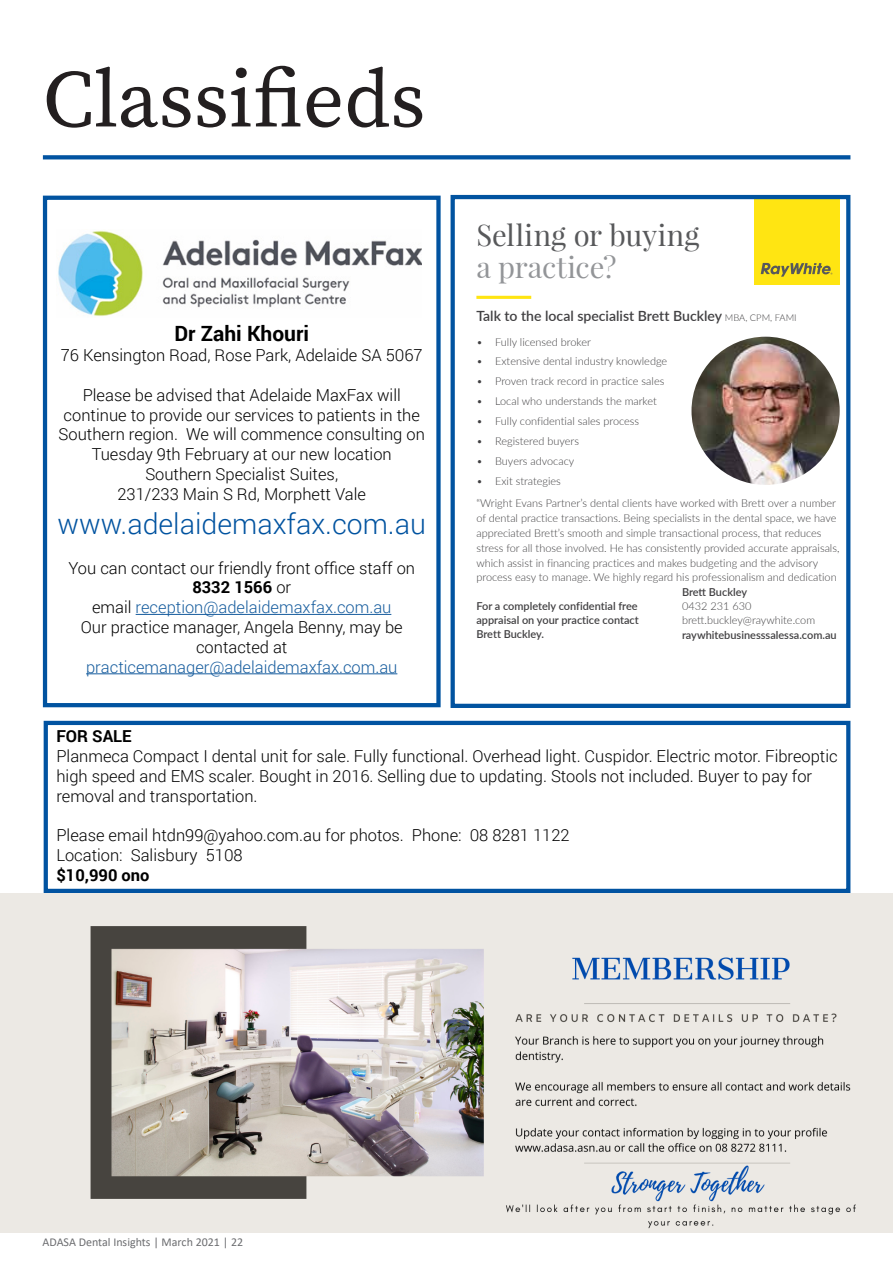
<style>
.page{position:relative;width:893px;height:1263px;background:#fff}
.page>*{position:absolute;margin:0;border:0;box-sizing:border-box;transform-origin:0 0}
.Body_Text{font:81px "Source Serif Pro";color:#231f20}
.t1{font:29.25px/32.8px "Playfair Display";letter-spacing:.005em;color:#58595b}
.t2{font:300 28.5px "Roboto";color:#0153a0}
.t3{font:700 21px "Roboto";color:#000}
.t4{font:300 16.5px/19.8px "Roboto";color:#000;text-align:center}
.t5{font:300 16.5px "Roboto";color:#175d9e}
.t6{font:700 16.5px "Roboto";color:#000}
.t7{font:600 14.1px "Lato";color:#414042}
.t8{font:12px "Calibri";color:#6c6d70}
.t9{font:300 10.95px "Lato";color:#414042}
.t10{font:600 10.95px/14.1px "Lato";color:#414042;text-align:justify}
.s1{font-weight:300}
.s2{color:#000}
.s3{color:#939598}
.s4{font-weight:300;font-size:9.45px}
</style>
<div class="page">
<div style="left:44px;top:721px;width:806px;height:172px;border:4px solid #0153a1"></div>
<div style="left:754px;top:200px;width:86px;height:85px;background:#ffe512"></div>
<svg style="left:761px;top:263px;width:71px;height:14px"></svg>
<img style="left:691px;top:337px;width:149px;height:148px;border-radius:74px">
<hr style="left:476px;top:296px;width:55px;height:3px;background:#ffe512">
<div style="left:451px;top:195px;width:399px;height:513px;border:4px solid #0153a0"></div>
<hr style="left:136px;top:614px;width:255px;height:1px;background:#175d9e">
<hr style="left:86px;top:673px;width:311px;height:1px;background:#175d9e">
<div style="left:43px;top:196px;width:398px;height:511px;border:4px solid #0153a0"></div>
<img style="left:58px;top:230px;width:364px;height:86px">
<svg style="left:43px;top:155px;width:807px;height:4px;background:#0e5ca5"></svg>
<img style="left:0;top:894px;width:893px;height:338px">
<p class="Body_Text" style="left:43px;top:45px;width:384px">Classifieds</p>
<p class="t3" style="left:174px;top:319px;width:136px">Dr Zahi Khouri</p>
<p class="t4" style="left:61px;top:345px;width:363px">76 Kensington Road, Rose Park, Adelaide SA 5067</p>
<p class="t4" style="left:59px;top:384px;width:368px">Please be advised that Adelaide MaxFax will continue to provide our services to patients in the Southern region. We will commence consulting on Tuesday 9th February at our new location</p>
<p class="t4" style="left:145px;top:464px;width:194px">Southern Specialist Suites,</p>
<p class="t4" style="left:117px;top:483px;width:250px">231/233 Main S Rd, Morphett Vale</p>
<p class="t2" style="left:58px;top:504px;width:370px">www.adelaidemaxfax.com.au</p>
<p class="t4" style="left:68px;top:557px;width:348px">You can contact our friendly front office staff on</p>
<p class="t6" style="left:192px;top:576px;width:100px">8332 1566 <span class="s1">or</span></p>
<p class="t5" style="left:92px;top:596px;width:301px"><span class="s2">email</span> reception@adelaidemaxfax.com.au</p>
<p class="t4" style="left:81px;top:617px;width:323px">Our practice manager, Angela Benny, may be contacted at</p>
<p class="t5" style="left:86px;top:655px;width:313px">practicemanager@adelaidemaxfax.com.au</p>
<p class="t1" style="left:476px;top:218px;width:225px">Selling or buying <span class="s3">a practice?</span></p>
<p class="t7" style="left:476px;top:306px;width:322px">Talk to the local specialist Brett Buckley <span class="s4">MBA, CPM, FAMI</span></p>
<p class="t9" style="left:476px;top:334px;width:116px">• Fully licensed broker</p>
<p class="t9" style="left:476px;top:354px;width:192px">• Extensive dental industry knowledge</p>
<p class="t9" style="left:476px;top:374px;width:189px">• Proven track record in practice sales</p>
<p class="t9" style="left:476px;top:394px;width:182px">• Local who understands the market</p>
<p class="t9" style="left:476px;top:414px;width:164px">• Fully confidential sales process</p>
<p class="t9" style="left:476px;top:433px;width:104px">• Registered buyers</p>
<p class="t9" style="left:476px;top:453px;width:99px">• Buyers advocacy</p>
<p class="t9" style="left:476px;top:473px;width:86px">• Exit strategies</p>
<p class="t9" style="left:476px;top:496px;width:361px">“Wright Evans Partner’s dental clients have worked with Brett over a number</p>
<p class="t9" style="left:476px;top:510px;width:361px">of dental practice transactions. Being specialists in the dental space, we have</p>
<p class="t9" style="left:476px;top:525px;width:347px">appreciated Brett’s smooth and simple transactional process, that reduces</p>
<p class="t9" style="left:476px;top:540px;width:364px">stress for all those involved. He has consistently provided accurate appraisals,</p>
<p class="t9" style="left:476px;top:555px;width:343px">which assist in financing practices and makes budgeting and the advisory</p>
<p class="t9" style="left:476px;top:570px;width:362px">process easy to manage. We highly regard his professionalism and dedication</p>
<p class="t10" style="left:682px;top:585px;width:67px">Brett Buckley</p>
<p class="t9" style="left:682px;top:599px;width:71px">0432 231 630</p>
<p class="t9" style="left:682px;top:613px;width:135px">brett.buckley@raywhite.com</p>
<p class="t10" style="left:682px;top:627px;width:156px">raywhitebusinesssalessa.com.au</p>
<p class="t10" style="left:476px;top:598px;width:164px">For a completely confidential free appraisal on your practice contact Brett Buckley.</p>
<p class="t6" style="left:56px;top:725px;width:77px">FOR SALE</p>
<p class="t4" style="left:56px;top:746px;width:783px;text-align:left">Planmeca Compact I dental unit for sale. Fully functional. Overhead light. Cuspidor. Electric motor. Fibreoptic high speed and EMS scaler. Bought in 2016. Selling due to updating. Stools not included. Buyer to pay for removal and transportation.</p>
<p class="t4" style="left:56px;top:825px;width:515px">Please email htdn99@yahoo.com.au for photos. Phone: 08 8281 1122</p>
<p class="t4" style="left:56px;top:845px;width:188px">Location: Salisbury 5108</p>
<p class="t6" style="left:56px;top:863px;width:95px">$10,990 ono</p>
<p class="t8" style="left:43px;top:1234px;width:202px">ADASA Dental Insights | March 2021 | 22</p>
</div>
